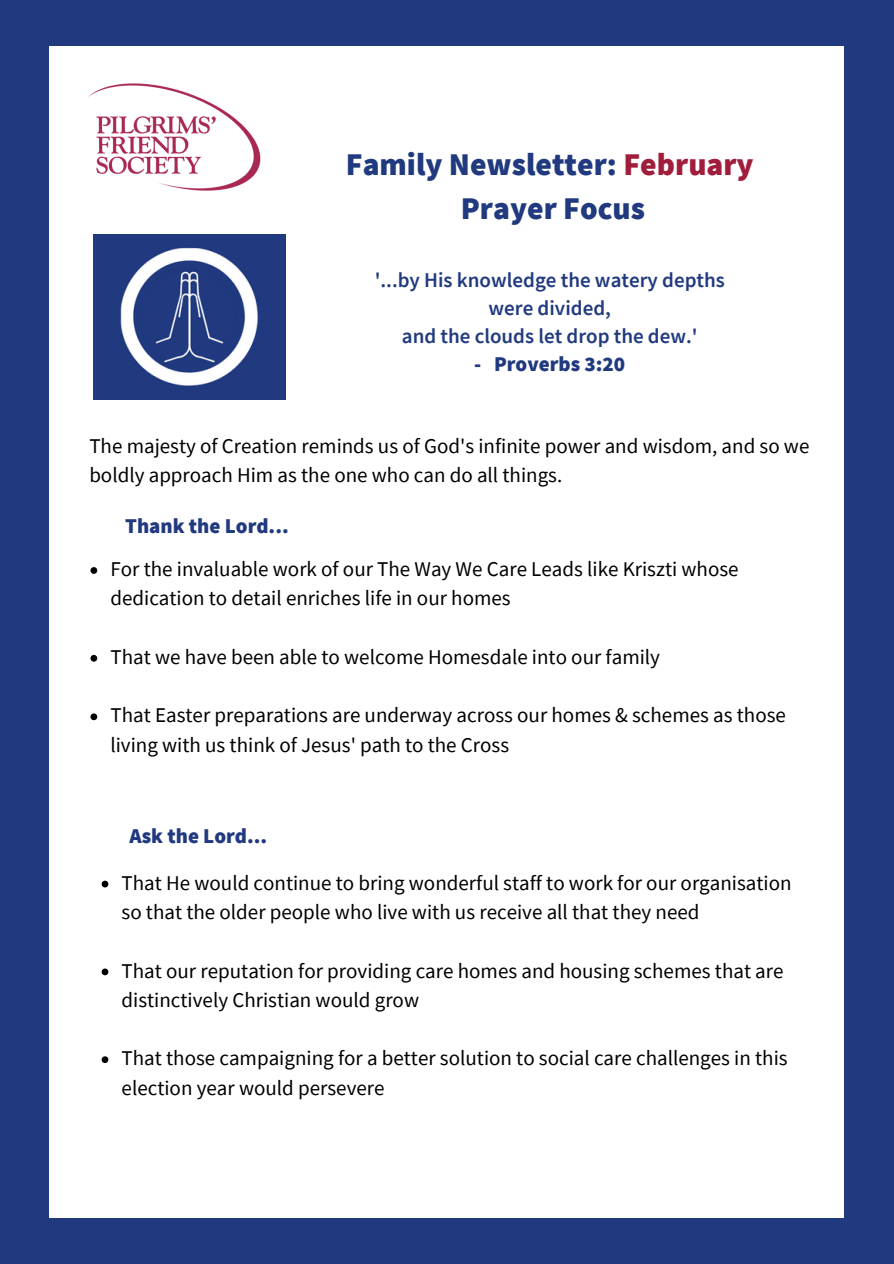
<style>
.page{position:relative;width:894px;height:1264px;background:#fff}
.page>*{position:absolute;margin:0;border:0;box-sizing:border-box;transform-origin:0 0}
.t1{font:900 31.5px/43.8px "Source Sans Pro";color:#213a7f;text-align:center}
.t2{font:21px/29.2px "Source Sans Pro";color:#000}
.t3{font:600 21px/28px "Source Sans Pro";color:#213a7f;text-align:center}
.t4{font:900 21px "Source Sans Pro";color:#213a7f}
.s1{color:#a01d3b}
</style>
<div class="page">
<div style="left:0;top:0;width:893px;height:1263px;background:#213a7f"></div>
<div style="left:50px;top:47px;width:792px;height:1170px;background:#fff"></div>
<img style="left:93px;top:234px;width:193px;height:166px">
<img style="left:88px;top:83px;width:173px;height:108px">
<svg style="left:90px;top:567px;width:7px;height:7px"></svg>
<svg style="left:90px;top:655px;width:7px;height:6px"></svg>
<svg style="left:90px;top:713px;width:7px;height:7px"></svg>
<svg style="left:102px;top:880px;width:6px;height:7px"></svg>
<svg style="left:102px;top:968px;width:6px;height:7px"></svg>
<svg style="left:102px;top:1056px;width:6px;height:7px"></svg>
<h2 class="t1" style="left:346px;top:142px;width:409px">Family Newsletter: <span class="s1">February<br></span>Prayer Focus</h2>
<p class="t3" style="left:374px;top:266px;width:351px">'...by His knowledge the watery depths were divided,<br>and the clouds let drop the dew.'</p>
<p class="t4" style="left:474px;top:351px;width:152px">- Proverbs 3:20</p>
<h2 class="t2" style="left:89px;top:430px;width:721px">The majesty of Creation reminds us of God's infinite power and wisdom, and so we boldly approach Him as the one who can do all things.</h2>
<p class="t4" style="left:125px;top:512px;width:165px">Thank the Lord...</p>
<h2 class="t2" style="left:110px;top:554px;width:629px">For the invaluable work of our The Way We Care Leads like Kriszti whose dedication to detail enriches life in our homes</h2>
<p class="t2" style="left:110px;top:641px;width:551px">That we have been able to welcome Homesdale into our family</p>
<p class="t2" style="left:110px;top:700px;width:676px">That Easter preparations are underway across our homes &amp; schemes as those living with us think of Jesus' path to the Cross</p>
<p class="t4" style="left:129px;top:822px;width:139px">Ask the Lord...</p>
<p class="t2" style="left:121px;top:867px;width:671px">That He would continue to bring wonderful staff to work for our organisation so that the older people who live with us receive all that they need</p>
<p class="t2" style="left:121px;top:955px;width:663px">That our reputation for providing care homes and housing schemes that are distinctively Christian would grow</p>
<p class="t2" style="left:121px;top:1043px;width:667px">That those campaigning for a better solution to social care challenges in this election year would persevere</p>
</div>
